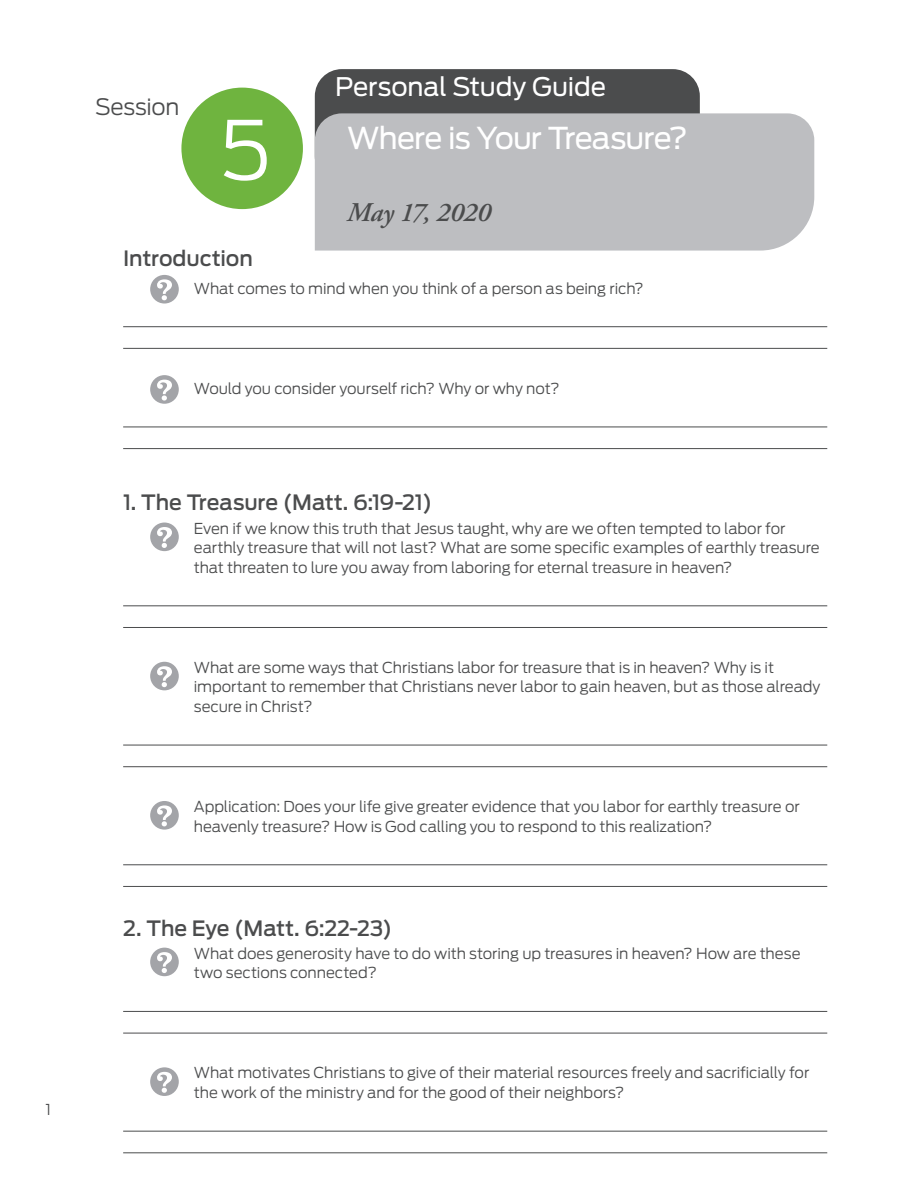
<style>
.page{position:relative;width:918px;height:1188px;background:#fff}
.page>*{position:absolute;margin:0;border:0;box-sizing:border-box;transform-origin:0 0}
.head1_session_number{font:300 81px "Antenna";color:#fff}
.head1{font:30px "Antenna";letter-spacing:-.03em;color:#fff}
.header3{font:italic 600 27px "Adobe Garamond Pro";letter-spacing:-.01em;color:#4b4c4d}
.header2{font:25.5px "Antenna";letter-spacing:-.005em;color:#fff}
.subhead_tabs{font:300 22.5px "Antenna";letter-spacing:-.015em;color:#4b4c4d}
.subhead1{font:500 21px "Antenna";letter-spacing:-.005em;color:#4b4c4d}
.header3-2{font:500 21px "Antenna";letter-spacing:-.005em;color:#4b4c4d}
.questions{font:300 15px/19.5px "Antenna";letter-spacing:-.01em;color:#4b4c4d}
.footer_left_align{font:300 15px "Antenna";color:#4b4c4d}
</style>
<div class="page">
<div style="left:315px;top:69px;width:385px;height:114px;background:#4b4c4d;border-radius:27px"></div>
<div style="left:315px;top:113px;width:499px;height:138px;background:#bdbec1"></div>
<hr style="left:123px;top:326px;width:704px;height:1px;background:#4b4c4d">
<hr style="left:123px;top:348px;width:704px;height:1px;background:#4b4c4d">
<hr style="left:123px;top:427px;width:704px;height:1px;background:#4b4c4d">
<hr style="left:123px;top:448px;width:704px;height:1px;background:#4b4c4d">
<hr style="left:123px;top:606px;width:704px;height:1px;background:#4b4c4d">
<hr style="left:123px;top:627px;width:704px;height:1px;background:#4b4c4d">
<hr style="left:123px;top:745px;width:704px;height:1px;background:#4b4c4d">
<hr style="left:123px;top:766px;width:704px;height:1px;background:#4b4c4d">
<hr style="left:123px;top:865px;width:704px;height:1px;background:#4b4c4d">
<hr style="left:123px;top:886px;width:704px;height:1px;background:#4b4c4d">
<hr style="left:123px;top:1011px;width:704px;height:1px;background:#4b4c4d">
<hr style="left:123px;top:1033px;width:704px;height:1px;background:#4b4c4d">
<hr style="left:123px;top:1131px;width:704px;height:1px;background:#4b4c4d">
<hr style="left:123px;top:1153px;width:704px;height:1px;background:#4b4c4d">
<svg style="left:150px;top:275px;width:29px;height:29px"></svg>
<svg style="left:150px;top:375px;width:29px;height:29px"></svg>
<svg style="left:150px;top:523px;width:29px;height:28px"></svg>
<svg style="left:150px;top:662px;width:29px;height:28px"></svg>
<svg style="left:150px;top:801px;width:29px;height:29px"></svg>
<svg style="left:150px;top:948px;width:29px;height:28px"></svg>
<svg style="left:150px;top:1067px;width:29px;height:29px"></svg>
<div style="left:181px;top:88px;width:122px;height:121px;background:#6fb43f;border-radius:50%"></div>
<p class="footer_left_align" style="left:45px;top:1100px;width:7px">1</p>
<p class="subhead_tabs" style="left:95px;top:93px;width:86px">Session</p>
<p class="head1_session_number" style="left:219px;top:102px;width:53px">5</p>
<p class="header2" style="left:335px;top:72px;width:273px">Personal Study Guide</p>
<p class="head1" style="left:347px;top:120px;width:342px">Where is Your Treasure?</p>
<p class="header3" style="left:347px;top:197px;width:145px">May 17, 2020</p>
<p class="header3-2" style="left:123px;top:246px;width:131px">Introduction</p>
<p class="questions" style="left:194px;top:278px;width:452px">What comes to mind when you think of a person as being rich?</p>
<p class="questions" style="left:194px;top:379px;width:367px">Would you consider yourself rich? Why or why not?</p>
<p class="subhead1" style="left:123px;top:490px;width:311px">1. The Treasure (Matt. 6:19-21)</p>
<p class="questions" style="left:194px;top:518px;width:627px">Even if we know this truth that Jesus taught, why are we often tempted to labor for earthly treasure that will not last? What are some specific examples of earthly treasure that threaten to lure you away from laboring for eternal treasure in heaven?</p>
<p class="questions" style="left:194px;top:658px;width:628px">What are some ways that Christians labor for treasure that is in heaven? Why is it important to remember that Christians never labor to gain heaven, but as those already secure in Christ?</p>
<p class="questions" style="left:194px;top:797px;width:607px">Application: Does your life give greater evidence that you labor for earthly treasure or heavenly treasure? How is God calling you to respond to this realization?</p>
<p class="subhead1" style="left:123px;top:915px;width:270px">2. The Eye (Matt. 6:22-23)</p>
<p class="questions" style="left:194px;top:944px;width:608px">What does generosity have to do with storing up treasures in heaven? How are these two sections connected?</p>
<p class="questions" style="left:194px;top:1063px;width:617px">What motivates Christians to give of their material resources freely and sacrificially for the work of the ministry and for the good of their neighbors?</p>
</div>
